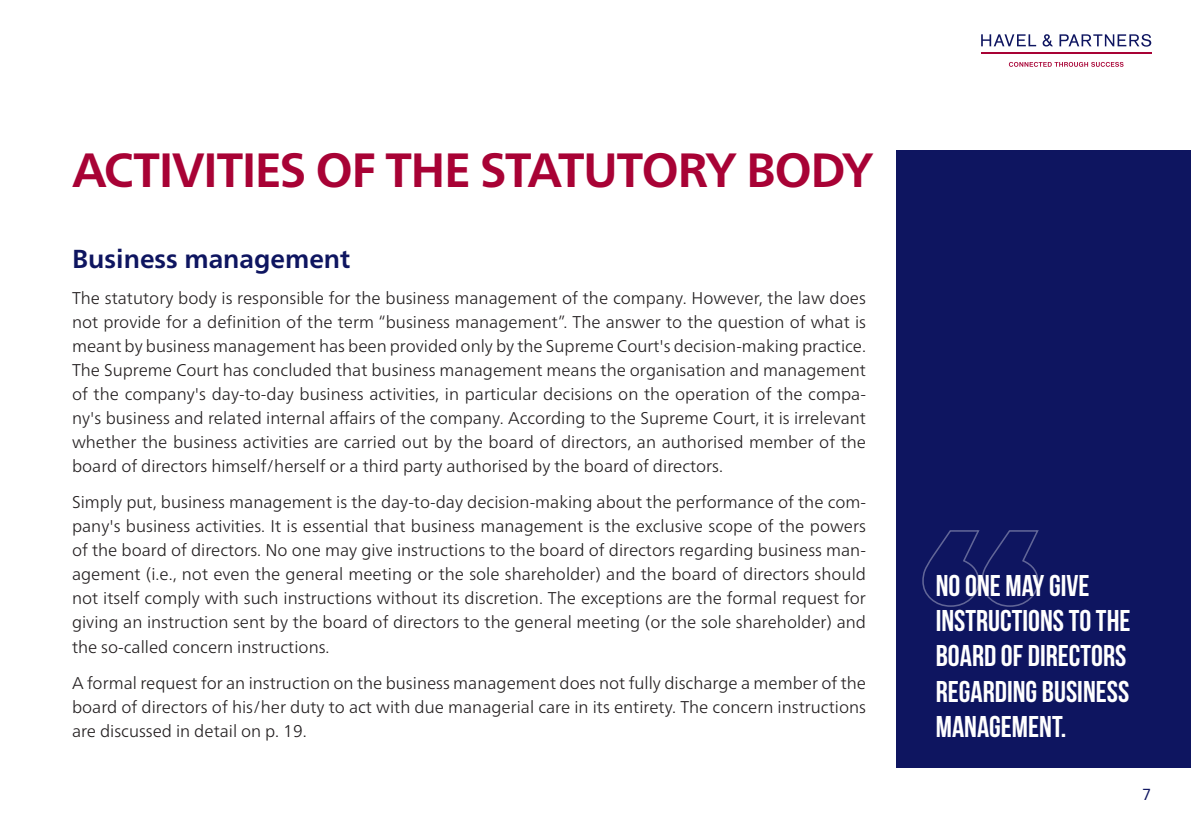
<style>
.page{position:relative;width:1191px;height:840px;background:#fff}
.page>*{position:absolute;margin:0;border:0;box-sizing:border-box;transform-origin:0 0}
.t1{font:700 48px "Frutiger Neue LTW1 G";letter-spacing:-.035em;color:#a80235}
.t2{font:700 30px/35px "Bebas Neue";color:#fff}
.t3{font:700 26px "Frutiger Neue LTW1 G";color:#0e1560}
.t4{font:300 17px/24px "Frutiger Neue LTW1 G";color:#231f20;text-align:justify}
.t5{font:16px "Frutiger Neue LTW1 G";color:#0e1560}
</style>
<div class="page">
<svg style="left:1009px;top:62px;width:114px;height:5px"></svg>
<hr style="left:981px;top:52px;width:170px;height:1px;background:#a80235">
<svg style="left:1059px;top:34px;width:92px;height:13px"></svg>
<svg style="left:981px;top:34px;width:55px;height:12px"></svg>
<svg style="left:1042px;top:34px;width:11px;height:12px"></svg>
<div style="left:896px;top:150px;width:295px;height:617px;background:#0e1560"></div>
<svg style="left:922px;top:530px;width:117px;height:77px"></svg>
<p class="t1" style="left:72px;top:135px;width:803px">ACTIVITIES OF THE STATUTORY BODY</p>
<p class="t3" style="left:72px;top:240px;width:280px">Business management</p>
<p class="t4" style="left:72px;top:285px;width:795px">The statutory body is responsible for the business management of the company. However, the law does not provide for a definition of the term “business management”. The answer to the question of what is meant by business management has been provided only by the Supreme Court's decision-making practice.<br>The Supreme Court has concluded that business management means the organisation and management of the company's day-to-day business activities, in particular decisions on the operation of the compa&shy;ny's business and related internal affairs of the company. According to the Supreme Court, it is irrelevant whether the business activities are carried out by the board of directors, an authorised member of the board of directors himself/herself or a third party authorised by the board of directors.</p>
<p class="t4" style="left:72px;top:489px;width:795px">Simply put, business management is the day-to-day decision-making about the performance of the com&shy;pany's business activities. It is essential that business management is the exclusive scope of the powers of the board of directors. No one may give instructions to the board of directors regarding business man&shy;agement (i.e., not even the general meeting or the sole shareholder) and the board of directors should not itself comply with such instructions without its discretion. The exceptions are the formal request for giving an instruction sent by the board of directors to the general meeting (or the sole shareholder) and the so-called concern instructions.</p>
<p class="t4" style="left:72px;top:669px;width:795px">A formal request for an instruction on the business management does not fully discharge a member of the board of directors of his/her duty to act with due managerial care in its entirety. The concern instructions are discussed in detail on p. 19.</p>
<p class="t2" style="left:935px;top:567px;width:196px">NO ONE MAY GIVE<br>INSTRUCTIONS TO THE<br>BOARD OF DIRECTORS<br>REGARDING BUSINESS<br>MANAGEMENT.</p>
<p class="t5" style="left:1142px;top:782px;width:11px">7</p>
</div>
